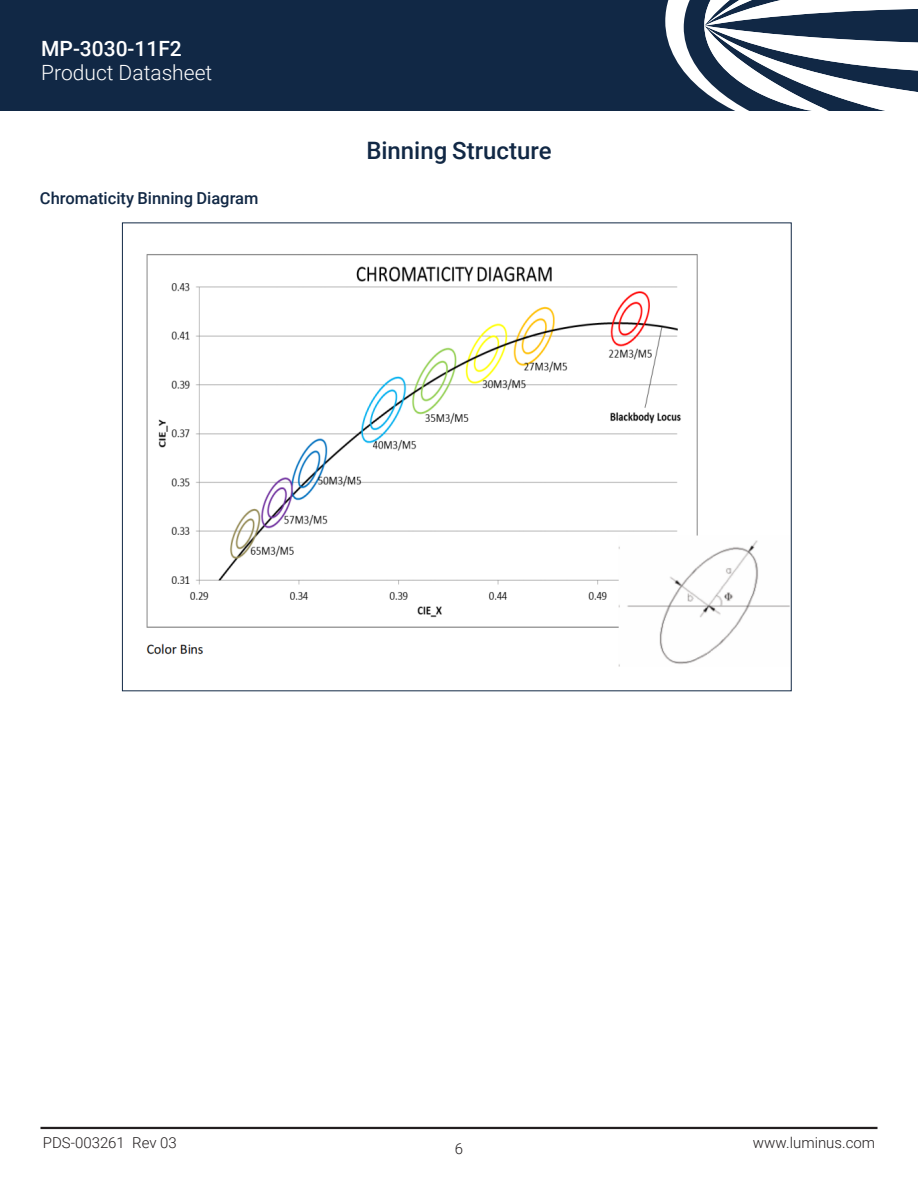
<style>
.page{position:relative;width:918px;height:1188px;background:#fff}
.page>*{position:absolute;margin:0;border:0;box-sizing:border-box;transform-origin:0 0}
.t1{font:500 24px "Roboto";color:#112845}
.t2{font:300 21px "Roboto";color:#fff}
.t3{font:500 21px "Roboto";color:#fff}
.t4{font:500 16.5px "Roboto";color:#112845}
.t5{font:300 15px "Roboto";color:#231f20}
</style>
<div class="page">
<div style="left:0;top:0;width:918px;height:110px;background:#112845"></div>
<svg style="left:665px;top:0;width:253px;height:110px"></svg>
<hr style="left:40px;top:1127px;width:838px;height:2px;background:#231f20">
<img style="left:146px;top:254px;width:644px;height:413px">
<h2 class="t3" style="left:41px;top:34px;width:142px">MP-3030-11F2</h2>
<h2 class="t2" style="left:41px;top:58px;width:173px">Product Datasheet</h2>
<p class="t4" style="left:40px;top:187px;width:220px">Chromaticity Binning Diagram</p>
<h1 class="t1" style="left:366px;top:133px;width:187px">Binning Structure</h1>
<p class="t5" style="left:43px;top:1132px;width:136px">PDS-003261 Rev 03</p>
<p class="t5" style="left:753px;top:1132px;width:124px">www.luminus.com</p>
<p class="t5" style="left:455px;top:1139px;width:10px">6</p>
</div>
